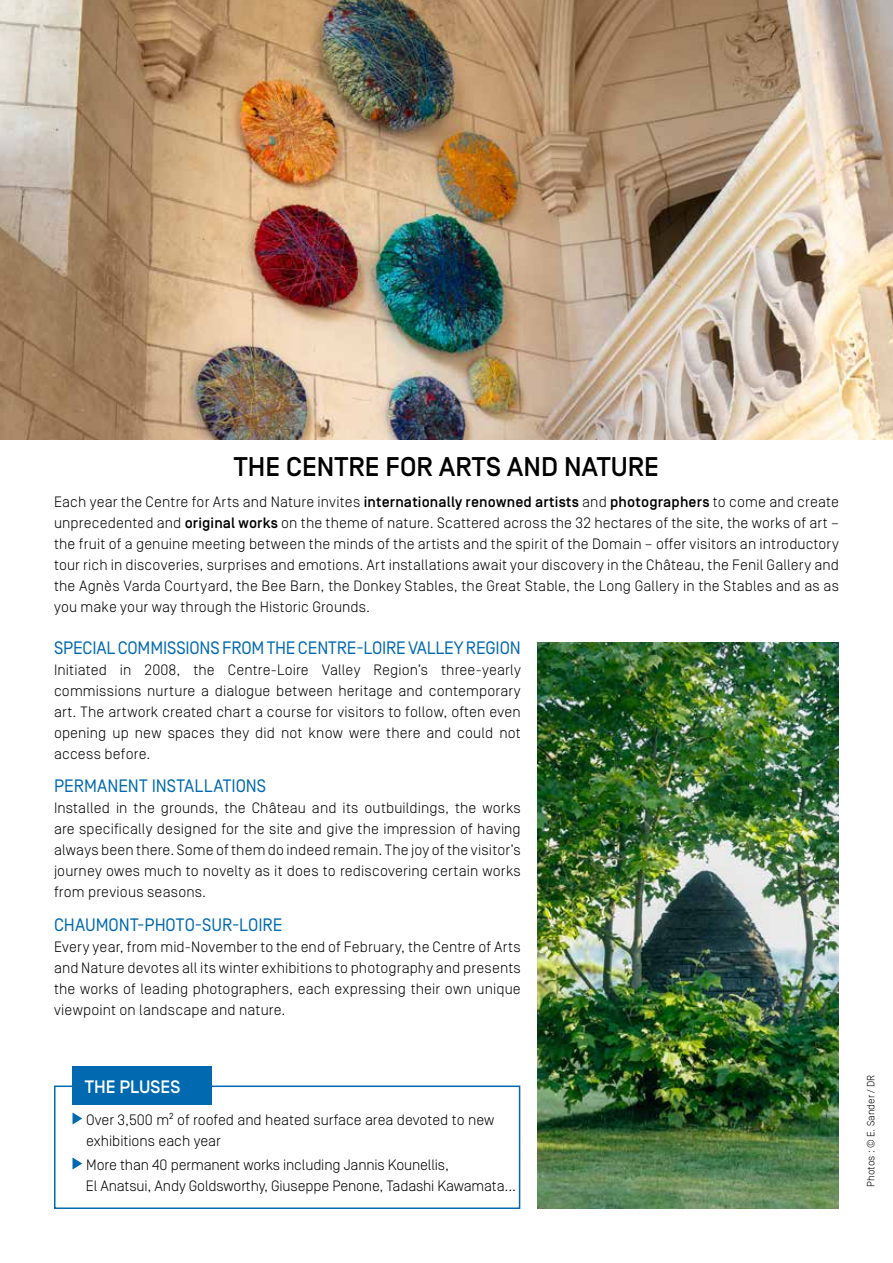
<style>
.page{position:relative;width:893px;height:1263px;background:#fff}
.page>*{position:absolute;margin:0;border:0;box-sizing:border-box;transform-origin:0 0}
.t1{font:500 27px "Simplon BP";color:#000}
.t2{font:18px "Simplon BP Regular";letter-spacing:-.01em;color:#0069af}
.t3{font:500 18px "Simplon BP";color:#fff}
.t4{font:300 15px/21px "Simplon BP";letter-spacing:.005em;color:#000;text-align:justify}
.t5{font:300 10.5px "Simplon BP";color:#000}
.s1{font-weight:500}
</style>
<div class="page">
<img style="left:0;top:0;width:893px;height:440px">
<img style="left:538px;top:642px;width:301px;height:567px">
<svg style="left:73px;top:1113px;width:9px;height:11px"></svg>
<svg style="left:73px;top:1158px;width:9px;height:11px"></svg>
<div style="left:54px;top:1085px;width:466px;height:124px;border:2px solid #0069af"></div>
<div style="left:72px;top:1067px;width:139px;height:38px;background:#0069af"></div>
<h1 class="t1" style="left:234px;top:451px;width:427px">THE CENTRE FOR ARTS AND NATURE</h1>
<p class="t4" style="left:54px;top:491px;width:786px">Each year the Centre for Arts and Nature invites <span class="s1">internationally renowned artists</span> and <span class="s1">photographers</span> to come and create unprecedented and <span class="s1">original works</span> on the theme of nature. Scattered across the 32 hectares of the site, the works of art – the fruit of a genuine meeting between the minds of the artists and the spirit of the Domain – offer visitors an introductory tour rich in discoveries, surprises and emotions. Art installations await your discovery in the Château, the Fenil Gallery and the Agnès Varda Courtyard, the Bee Barn, the Donkey Stables, the Great Stable, the Long Gallery in the Stables and as as you make your way through the Historic Grounds.</p>
<p class="t2" style="left:54px;top:637px;width:468px">SPECIAL COMMISSIONS FROM THE CENTRE-LOIRE VALLEY REGION</p>
<p class="t4" style="left:54px;top:659px;width:468px">Initiated in 2008, the Centre-Loire Valley Region’s three-yearly commissions nurture a dialogue between heritage and contemporary art. The artwork created chart a course for visitors to follow, often even opening up new spaces they did not know were there and could not access before.</p>
<p class="t2" style="left:54px;top:776px;width:214px">PERMANENT INSTALLATIONS</p>
<p class="t4" style="left:54px;top:797px;width:468px">Installed in the grounds, the Château and its outbuildings, the works are specifically designed for the site and give the impression of having always been there. Some of them do indeed remain. The joy of the visitor’s journey owes much to novelty as it does to rediscovering certain works from previous seasons.</p>
<p class="t2" style="left:54px;top:914px;width:230px">CHAUMONT-PHOTO-SUR-LOIRE</p>
<p class="t4" style="left:54px;top:936px;width:468px">Every year, from mid-November to the end of February, the Centre of Arts and Nature devotes all its winter exhibitions to photography and presents the works of leading photographers, each expressing their own unique viewpoint on landscape and nature.</p>
<p class="t3" style="left:85px;top:1076px;width:97px">THE PLUSES</p>
<p class="t4" style="left:86px;top:1109px;width:410px">Over 3,500 m² of roofed and heated surface area devoted to new exhibitions each year</p>
<p class="t4" style="left:86px;top:1154px;width:432px">More than 40 permanent works including Jannis Kounellis,<br>El Anatsui, Andy Goldsworthy, Giuseppe Penone, Tadashi Kawamata...</p>
<p class="t5" style="left:865px;top:1187px;width:114px;rotate:-90deg">Photos : © E. Sander / DR</p>
</div>
